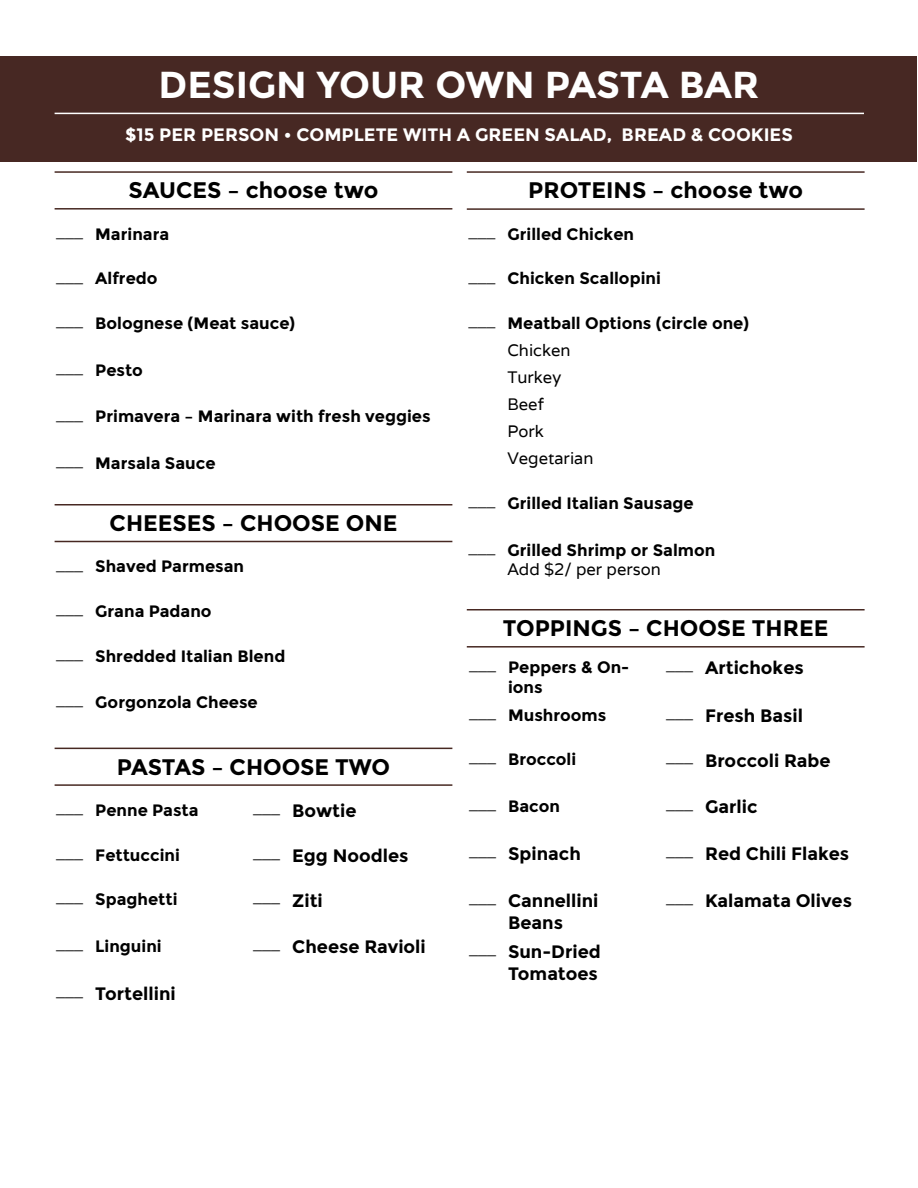
<style>
.page{position:relative;width:918px;height:1188px;background:#fff}
.page>*{position:absolute;margin:0;border:0;box-sizing:border-box;transform-origin:0 0}
.t1{font:700 37.5px "Montserrat";color:#fff}
.t2{font:700 22.5px "Montserrat";color:#000}
.t3{font:700 18px/21.6px "Montserrat";color:#000;text-align:center}
.t4{font:700 18px "Montserrat";color:#fff}
.t5{font:700 16.5px/19.8px "Montserrat";color:#000}
.t6{font:16.5px/27px "Varela";color:#000}
</style>
<div class="page">
<hr style="left:467px;top:171px;width:398px;height:2px;background:#472822">
<hr style="left:467px;top:208px;width:398px;height:2px;background:#472822">
<hr style="left:467px;top:609px;width:398px;height:1px;background:#472822">
<hr style="left:467px;top:646px;width:398px;height:2px;background:#472822">
<hr style="left:55px;top:171px;width:397px;height:2px;background:#472822">
<hr style="left:55px;top:208px;width:397px;height:2px;background:#472822">
<hr style="left:55px;top:504px;width:397px;height:2px;background:#472822">
<hr style="left:55px;top:541px;width:397px;height:1px;background:#472822">
<hr style="left:55px;top:748px;width:397px;height:1px;background:#472822">
<hr style="left:55px;top:784px;width:397px;height:2px;background:#472822">
<div style="left:1px;top:56px;width:916px;height:106px;background:#472823"></div>
<hr style="left:55px;top:113px;width:809px;height:1px;background:#fff">
<h1 class="t1" style="left:159px;top:62px;width:602px">DESIGN YOUR OWN PASTA BAR</h1>
<p class="t4" style="left:125px;top:124px;width:669px">$15 PER PERSON • COMPLETE WITH A GREEN SALAD, BREAD &amp; COOKIES</p>
<h2 class="t2" style="left:129px;top:177px;width:251px">SAUCES – choose two</h2>
<p class="t5" style="left:56px;top:224px;width:114px"><sup>___</sup> Marinara</p>
<p class="t5" style="left:56px;top:269px;width:103px"><sup>___</sup> Alfredo</p>
<p class="t5" style="left:56px;top:313px;width:240px"><sup>___</sup> Bolognese (Meat sauce)</p>
<p class="t5" style="left:56px;top:360px;width:88px"><sup>___</sup> Pesto</p>
<p class="t5" style="left:56px;top:407px;width:376px"><sup>___</sup> Primavera – Marinara with fresh veggies</p>
<p class="t5" style="left:56px;top:454px;width:161px"><sup>___</sup> Marsala Sauce</p>
<h2 class="t2" style="left:110px;top:510px;width:289px">CHEESES – CHOOSE ONE</h2>
<p class="t5" style="left:56px;top:557px;width:189px"><sup>___</sup> Shaved Parmesan</p>
<p class="t5" style="left:56px;top:602px;width:157px"><sup>___</sup> Grana Padano</p>
<p class="t5" style="left:56px;top:646px;width:231px"><sup>___</sup> Shredded Italian Blend</p>
<p class="t5" style="left:56px;top:693px;width:203px"><sup>___</sup> Gorgonzola Cheese</p>
<h2 class="t2" style="left:117px;top:753px;width:275px">PASTAS – CHOOSE TWO</h2>
<p class="t5" style="left:56px;top:800px;width:144px"><sup>___</sup> Penne Pasta</p>
<p class="t3" style="left:253px;top:800px;width:105px"><sup>___</sup> Bowtie</p>
<p class="t5" style="left:56px;top:845px;width:125px"><sup>___</sup> Fettuccini</p>
<p class="t3" style="left:253px;top:845px;width:157px"><sup>___</sup> Egg Noodles</p>
<p class="t5" style="left:56px;top:890px;width:123px"><sup>___</sup> Spaghetti</p>
<p class="t3" style="left:253px;top:890px;width:71px"><sup>___</sup> Ziti</p>
<p class="t5" style="left:56px;top:936px;width:107px"><sup>___</sup> Linguini</p>
<p class="t3" style="left:253px;top:936px;width:174px"><sup>___</sup> Cheese Ravioli</p>
<p class="t3" style="left:56px;top:983px;width:121px"><sup>___</sup> Tortellini</p>
<h2 class="t2" style="left:528px;top:177px;width:276px">PROTEINS – choose two</h2>
<p class="t5" style="left:469px;top:224px;width:167px"><sup>___</sup> Grilled Chicken</p>
<p class="t5" style="left:468px;top:269px;width:194px"><sup>___</sup> Chicken Scallopini</p>
<p class="t5" style="left:468px;top:313px;width:282px"><sup>___</sup> Meatball Options (circle one)</p>
<p class="t6" style="left:507px;top:336px;width:87px">Chicken<br>Turkey<br>Beef<br>Pork<br>Vegetarian</p>
<p class="t5" style="left:468px;top:493px;width:227px"><sup>___</sup> Grilled Italian Sausage</p>
<p class="t5" style="left:468px;top:540px;width:248px"><sup>___</sup> Grilled Shrimp or Salmon</p>
<p class="t6" style="left:507px;top:556px;width:155px">Add $2/ per person</p>
<h2 class="t2" style="left:503px;top:615px;width:327px">TOPPINGS – CHOOSE THREE</h2>
<p class="t5" style="left:508px;top:657px;width:123px;text-indent:-39px"><sup>___</sup> Peppers &amp; On&shy;ions</p>
<p class="t3" style="left:666px;top:657px;width:139px"><sup>___</sup> Artichokes</p>
<p class="t5" style="left:469px;top:705px;width:139px"><sup>___</sup> Mushrooms</p>
<p class="t3" style="left:666px;top:705px;width:139px"><sup>___</sup> Fresh Basil</p>
<p class="t5" style="left:469px;top:749px;width:109px"><sup>___</sup> Broccoli</p>
<p class="t3" style="left:666px;top:749px;width:166px"><sup>___</sup> Broccoli Rabe</p>
<p class="t5" style="left:469px;top:796px;width:92px"><sup>___</sup> Bacon</p>
<p class="t3" style="left:666px;top:796px;width:93px"><sup>___</sup> Garlic</p>
<p class="t3" style="left:469px;top:843px;width:113px"><sup>___</sup> Spinach</p>
<p class="t3" style="left:666px;top:843px;width:185px"><sup>___</sup> Red Chili Flakes</p>
<p class="t3" style="left:469px;top:890px;width:131px"><sup>___</sup> Cannellini<br>Beans</p>
<p class="t3" style="left:666px;top:890px;width:188px"><sup>___</sup> Kalamata Olives</p>
<p class="t3" style="left:469px;top:941px;width:133px;text-align:right"><sup>___</sup> Sun-Dried<br>Tomatoes</p>
</div>
